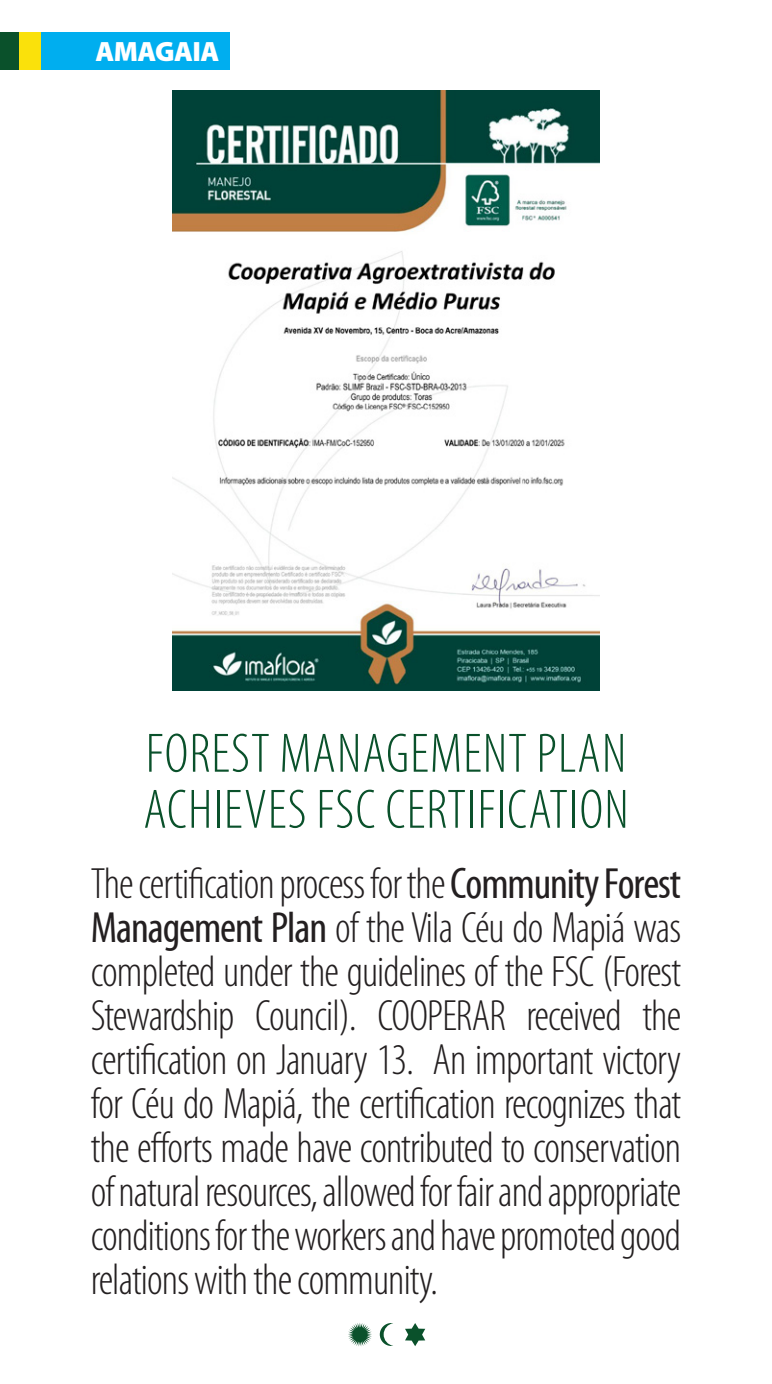
<style>
.page{position:relative;width:772px;height:1384px;background:#fff}
.page>*{position:absolute;margin:0;border:0;box-sizing:border-box;transform-origin:0 0}
.t1{font:300 condensed 56px/56px "Myriad Pro";letter-spacing:.02em;color:#0a512b}
.t2{font:300 condensed 44px/44px "Myriad Pro";letter-spacing:-.02em;color:#231f20;text-align:justify}
.t3{font:900 28px "Myriad Pro";letter-spacing:-.02em;color:#fff}
.s1{font-weight:400}
</style>
<div class="page">
<img style="left:173px;top:91px;width:425px;height:600px">
<svg style="left:405px;top:1323px;width:20px;height:23px"></svg>
<svg style="left:379px;top:1323px;width:14px;height:22px"></svg>
<svg style="left:348px;top:1323px;width:24px;height:23px"></svg>
<div style="left:0;top:32px;width:20px;height:38px;background:#0a512b"></div>
<div style="left:40px;top:32px;width:190px;height:38px;background:#00aeef"></div>
<div style="left:20px;top:32px;width:21px;height:38px;background:#fae10b"></div>
<p class="t3" style="left:95px;top:36px;width:125px">AMAGAIA</p>
<p class="t1" style="left:143px;top:726px;width:486px">FOREST MANAGEMENT PLAN<br>ACHIEVES FSC CERTIFICATION</p>
<p class="t2" style="left:91px;top:862px;width:591px">The certification process for the <span class="s1">Community Forest Management Plan</span> of the Vila Céu do Mapiá was completed under the guidelines of the FSC (Forest Stewardship Council). COOPERAR received the certification on January 13. An important victory for Céu do Mapiá, the certification recognizes that the efforts made have contributed to conservation of natural resources, allowed for fair and appropriate conditions for the workers and have promoted good relations with the community.</p>
</div>
